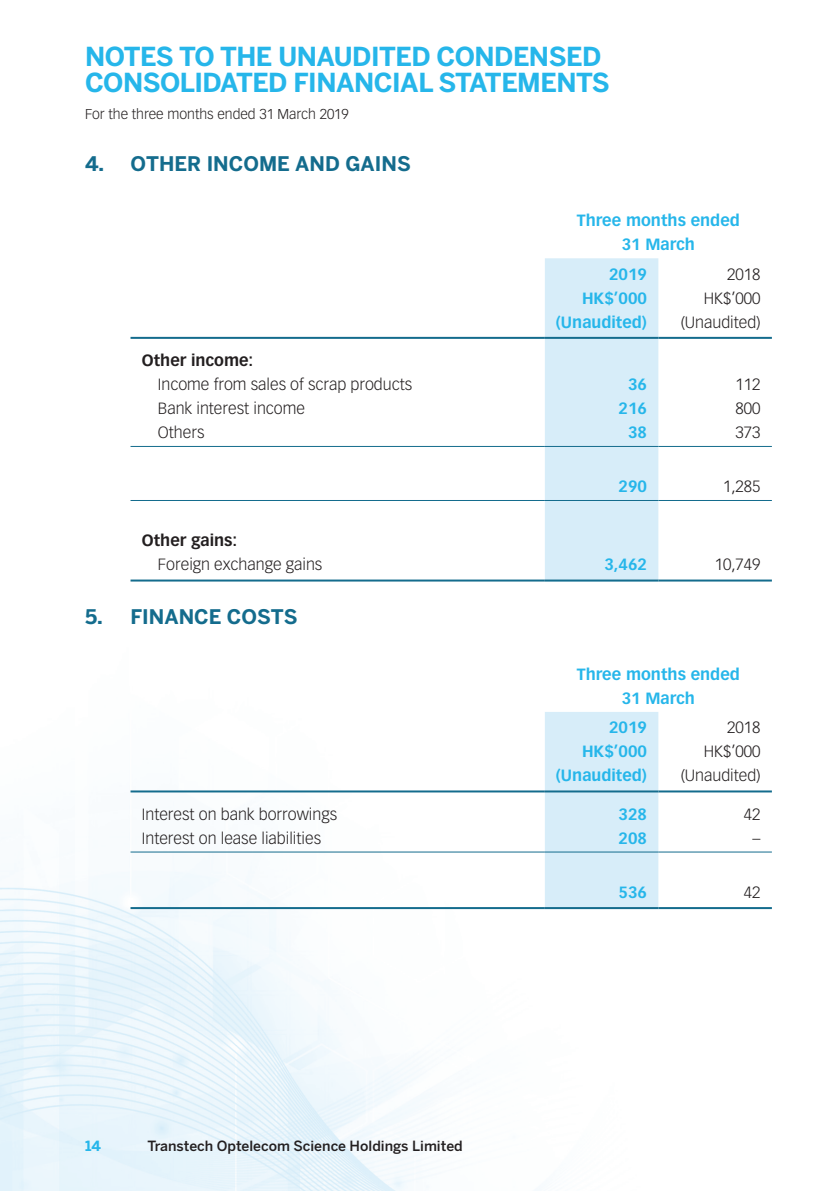
<style>
.page{position:relative;width:840px;height:1191px;background:#fff}
.page>*{position:absolute;margin:0;border:0;box-sizing:border-box;transform-origin:0 0}
.t1{font:700 26px/26px "Benton Sans";letter-spacing:-.02em;color:#26b6ea}
.t2{font:700 20px "Benton Sans";color:#146c8d}
.t3{font:300 16px "Vectora LT Std";color:#231f20}
.t4{font:700 16px/24px "Vectora LT Std";color:#26b6ea;text-align:center}
.t5{font:700 16px "Vectora LT Std";color:#231f20}
.t6{font:500 14px "Benton Sans";color:#231f20}
.t7{font:300 14px "Vectora LT Std";color:#231f20}
.t8{font:700 14px "Benton Sans";color:#26b6ea}
</style>
<div class="page">
<img style="left:0;top:258px;width:772px;height:933px">
<div style="left:544px;top:258px;width:114px;height:321px;background:#d7edf9"></div>
<hr style="left:130px;top:337px;width:414px;height:2px;background:#146c8d">
<hr style="left:544px;top:337px;width:114px;height:2px;background:#146c8d">
<hr style="left:658px;top:337px;width:113px;height:2px;background:#146c8d">
<hr style="left:130px;top:446px;width:414px;height:1px;background:#146c8d">
<hr style="left:544px;top:446px;width:114px;height:1px;background:#146c8d">
<hr style="left:658px;top:446px;width:113px;height:1px;background:#146c8d">
<hr style="left:130px;top:500px;width:414px;height:1px;background:#146c8d">
<hr style="left:544px;top:500px;width:114px;height:1px;background:#146c8d">
<hr style="left:658px;top:500px;width:113px;height:1px;background:#146c8d">
<hr style="left:130px;top:579px;width:414px;height:2px;background:#146c8d">
<hr style="left:544px;top:579px;width:114px;height:2px;background:#146c8d">
<hr style="left:658px;top:579px;width:113px;height:2px;background:#146c8d">
<div style="left:544px;top:712px;width:114px;height:195px;background:#d7edf9"></div>
<hr style="left:130px;top:790px;width:414px;height:2px;background:#146c8d">
<hr style="left:544px;top:790px;width:114px;height:2px;background:#146c8d">
<hr style="left:658px;top:790px;width:113px;height:2px;background:#146c8d">
<hr style="left:130px;top:851px;width:414px;height:1px;background:#146c8d">
<hr style="left:544px;top:851px;width:114px;height:1px;background:#146c8d">
<hr style="left:658px;top:851px;width:113px;height:1px;background:#146c8d">
<hr style="left:130px;top:907px;width:414px;height:2px;background:#146c8d">
<hr style="left:544px;top:907px;width:114px;height:2px;background:#146c8d">
<hr style="left:658px;top:907px;width:113px;height:2px;background:#146c8d">
<h1 class="t1" style="left:85px;top:44px;width:525px">NOTES TO THE UNAUDITED CONDENSED<br>CONSOLIDATED FINANCIAL STATEMENTS</h1>
<p class="t7" style="left:85px;top:106px;width:265px">For the three months ended 31 March 2019</p>
<p class="t2" style="left:85px;top:151px;width:327px">4. OTHER INCOME AND GAINS</p>
<p class="t4" style="left:576px;top:208px;width:164px">Three months ended<br>31 March</p>
<p class="t4" style="left:608px;top:262px;width:39px">2019</p>
<p class="t3" style="left:726px;top:265px;width:35px">2018</p>
<p class="t4" style="left:581px;top:286px;width:66px">HK$’000</p>
<p class="t3" style="left:703px;top:289px;width:58px">HK$’000</p>
<p class="t4" style="left:555px;top:310px;width:92px">(Unaudited)</p>
<p class="t3" style="left:680px;top:313px;width:81px">(Unaudited)</p>
<p class="t5" style="left:142px;top:351px;width:113px">Other income:</p>
<p class="t3" style="left:158px;top:375px;width:256px">Income from sales of scrap products</p>
<p class="t4" style="left:627px;top:372px;width:20px">36</p>
<p class="t3" style="left:735px;top:375px;width:26px">112</p>
<p class="t3" style="left:158px;top:399px;width:149px">Bank interest income</p>
<p class="t4" style="left:618px;top:396px;width:30px">216</p>
<p class="t3" style="left:735px;top:399px;width:26px">800</p>
<p class="t3" style="left:158px;top:423px;width:48px">Others</p>
<p class="t4" style="left:627px;top:420px;width:20px">38</p>
<p class="t3" style="left:735px;top:423px;width:26px">373</p>
<p class="t4" style="left:618px;top:474px;width:30px">290</p>
<p class="t3" style="left:722px;top:477px;width:39px">1,285</p>
<p class="t5" style="left:142px;top:531px;width:97px">Other gains:</p>
<p class="t3" style="left:158px;top:555px;width:166px">Foreign exchange gains</p>
<p class="t4" style="left:604px;top:552px;width:44px">3,462</p>
<p class="t3" style="left:714px;top:555px;width:47px">10,749</p>
<p class="t2" style="left:85px;top:604px;width:214px">5. FINANCE COSTS</p>
<p class="t4" style="left:576px;top:662px;width:164px">Three months ended<br>31 March</p>
<p class="t4" style="left:608px;top:715px;width:39px">2019</p>
<p class="t3" style="left:726px;top:718px;width:35px">2018</p>
<p class="t4" style="left:581px;top:739px;width:66px">HK$’000</p>
<p class="t3" style="left:703px;top:742px;width:58px">HK$’000</p>
<p class="t4" style="left:555px;top:763px;width:92px">(Unaudited)</p>
<p class="t3" style="left:680px;top:766px;width:81px">(Unaudited)</p>
<p class="t3" style="left:142px;top:805px;width:197px">Interest on bank borrowings</p>
<p class="t4" style="left:618px;top:802px;width:30px">328</p>
<p class="t3" style="left:743px;top:805px;width:18px">42</p>
<p class="t3" style="left:142px;top:829px;width:181px">Interest on lease liabilities</p>
<p class="t4" style="left:618px;top:826px;width:30px">208</p>
<p class="t3" style="left:752px;top:829px;width:9px">–</p>
<p class="t8" style="left:85px;top:1137px;width:17px">14</p>
<p class="t6" style="left:147px;top:1137px;width:316px">Transtech Optelecom Science Holdings Limited</p>
<p class="t4" style="left:618px;top:880px;width:30px">536</p>
<p class="t3" style="left:743px;top:883px;width:18px">42</p>
</div>
